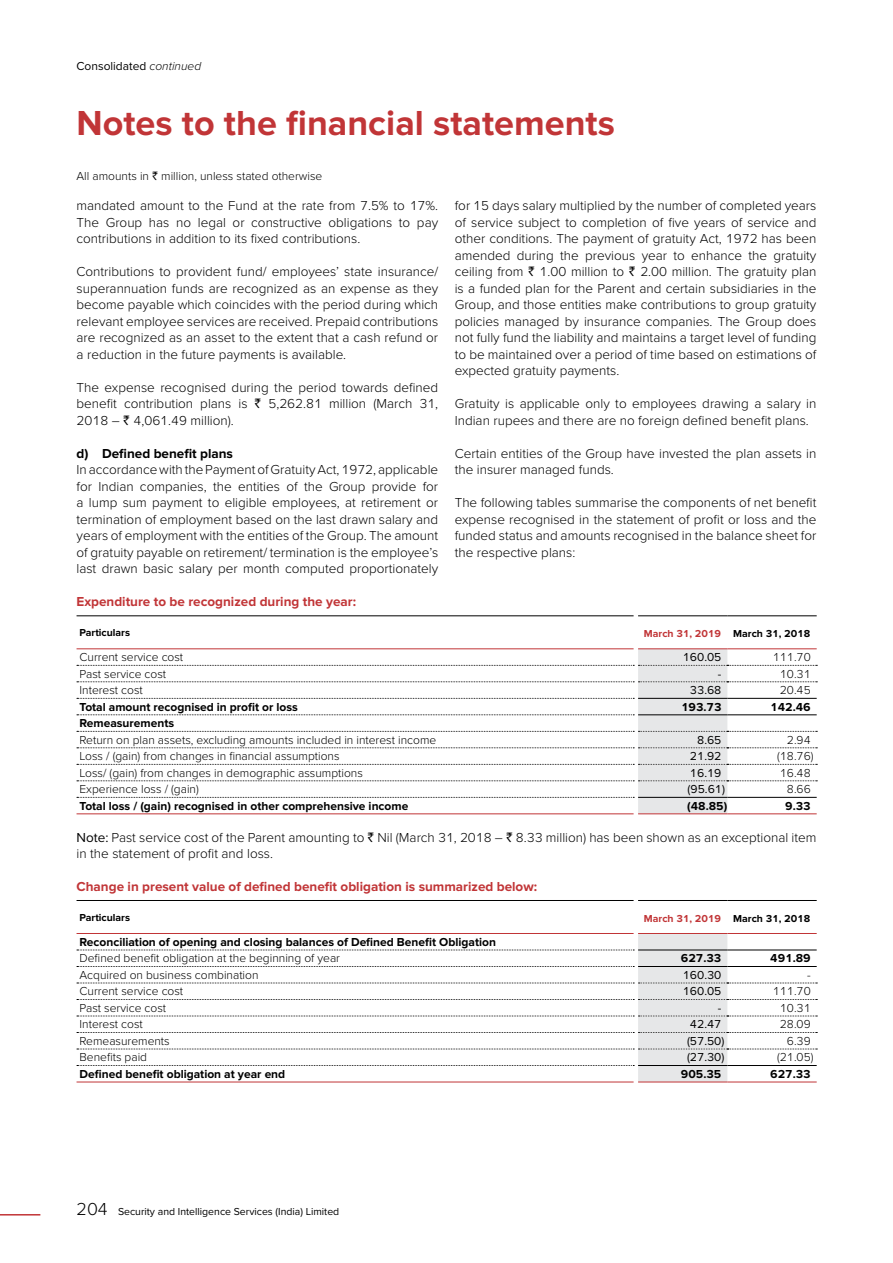
<style>
.page{position:relative;width:893px;height:1263px;background:#fff}
.page>*{position:absolute;margin:0;border:0;box-sizing:border-box;transform-origin:0 0}
.t1{font:700 36px "Proxima Nova";color:#c13537}
.t2{font:300 13.5px/16.5px "Proxima Nova";color:#000;text-align:justify}
.t3{font:700 13.5px "Proxima Nova";color:#c13537}
.t4{font:700 13.5px "Proxima Nova";color:#000}
.t5{font:300 12px "Proxima Nova";color:#000}
.t6{font:700 12px "Proxima Nova";color:#000}
.t7{font:12px "Proxima Nova";color:#000}
.t8{font:10.5px "Proxima Nova";color:#000}
.t9{font:700 10.5px "Proxima Nova";color:#c13537}
.t10{font:700 10.5px "Proxima Nova";color:#000}
.s1{font-weight:300;font-style:italic}
.s2{font-family:"Rupee";font-weight:400}
.s3{color:#000}
.s4{font-weight:400}
.s5{font-weight:300;font-size:18px}
</style>
<div class="page">
<hr style="left:0;top:1214px;width:40px;height:1px;background:#c13537">
<hr style="left:638px;top:648px;width:89px;height:1px;background:#c13537">
<hr style="left:727px;top:648px;width:90px;height:1px;background:#c13537">
<hr style="left:638px;top:615px;width:89px;height:1px;background:#000">
<hr style="left:727px;top:615px;width:90px;height:1px;background:#000">
<hr style="left:77px;top:648px;width:557px;height:1px;background:#c13537">
<hr style="left:77px;top:615px;width:557px;height:1px;background:#000">
<svg style="left:77px;top:649px;width:740px;height:164px"></svg>
<hr style="left:77px;top:813px;width:557px;height:1px;background:#c13537">
<hr style="left:638px;top:698px;width:89px;height:1px;background:#000">
<hr style="left:638px;top:714px;width:89px;height:1px;background:#000">
<hr style="left:727px;top:698px;width:90px;height:1px;background:#000">
<hr style="left:727px;top:714px;width:90px;height:1px;background:#000">
<hr style="left:638px;top:797px;width:89px;height:1px;background:#000">
<hr style="left:638px;top:813px;width:89px;height:1px;background:#c13537">
<hr style="left:727px;top:797px;width:90px;height:1px;background:#000">
<hr style="left:727px;top:813px;width:90px;height:1px;background:#c13537">
<hr style="left:638px;top:900px;width:89px;height:1px;background:#000">
<hr style="left:727px;top:900px;width:90px;height:1px;background:#000">
<hr style="left:77px;top:900px;width:557px;height:1px;background:#000">
<svg style="left:77px;top:933px;width:740px;height:149px"></svg>
<hr style="left:77px;top:1082px;width:557px;height:1px;background:#c13537">
<hr style="left:638px;top:950px;width:89px;height:1px;background:#000">
<hr style="left:638px;top:966px;width:89px;height:1px;background:#000">
<hr style="left:727px;top:950px;width:90px;height:1px;background:#000">
<hr style="left:727px;top:966px;width:90px;height:1px;background:#000">
<hr style="left:638px;top:1065px;width:89px;height:1px;background:#000">
<hr style="left:638px;top:1082px;width:89px;height:1px;background:#c13537">
<hr style="left:727px;top:1065px;width:90px;height:1px;background:#000">
<hr style="left:727px;top:1082px;width:90px;height:1px;background:#c13537">
<p class="t7" style="left:77px;top:59px;width:126px">Consolidated <span class="s1">continued</span></p>
<h1 class="t1" style="left:77px;top:102px;width:540px">Notes to the financial statements</h1>
<p class="t5" style="left:77px;top:169px;width:247px">All amounts in <span class="s2">`</span> million, unless stated otherwise</p>
<p class="t2" style="left:77px;top:198px;width:363px">mandated amount to the Fund at the rate from 7.5% to 17%.<br>The Group has no legal or constructive obligations to pay contributions in addition to its fixed contributions.</p>
<p class="t2" style="left:77px;top:264px;width:363px">Contributions to provident fund/ employees’ state insurance/ superannuation funds are recognized as an expense as they become payable which coincides with the period during which relevant employee services are received. Prepaid contributions are recognized as an asset to the extent that a cash refund or a reduction in the future payments is available.</p>
<p class="t2" style="left:77px;top:379px;width:363px">The expense recognised during the period towards defined benefit contribution plans is <span class="s2">`</span> 5,262.81 million (March 31, 2018 – <span class="s2">`</span> 4,061.49 million).</p>
<p class="t4" style="left:77px;top:446px;width:158px">d) Defined benefit plans</p>
<p class="t2" style="left:77px;top:462px;width:363px">In accordance with the Payment of Gratuity Act, 1972, applicable for Indian companies, the entities of the Group provide for a lump sum payment to eligible employees, at retirement or termination of employment based on the last drawn salary and years of employment with the entities of the Group. The amount of gratuity payable on retirement/ termination is the employee’s last drawn basic salary per month computed proportionately</p>
<p class="t2" style="left:455px;top:198px;width:363px">for 15 days salary multiplied by the number of completed years of service subject to completion of five years of service and other conditions. The payment of gratuity Act, 1972 has been amended during the previous year to enhance the gratuity ceiling from <span class="s2">`</span> 1.00 million to <span class="s2">`</span> 2.00 million. The gratuity plan is a funded plan for the Parent and certain subsidiaries in the Group, and those entities make contributions to group gratuity policies managed by insurance companies. The Group does not fully fund the liability and maintains a target level of funding to be maintained over a period of time based on estimations of expected gratuity payments.</p>
<p class="t2" style="left:455px;top:396px;width:363px">Gratuity is applicable only to employees drawing a salary in<br>Indian rupees and there are no foreign defined benefit plans.</p>
<p class="t2" style="left:455px;top:445px;width:363px">Certain entities of the Group have invested the plan assets in the insurer managed funds.</p>
<p class="t2" style="left:455px;top:495px;width:363px">The following tables summarise the components of net benefit expense recognised in the statement of profit or loss and the funded status and amounts recognised in the balance sheet for the respective plans:</p>
<p class="t3" style="left:77px;top:594px;width:281px">Expenditure to be recognized during the year:</p>
<p class="t10" style="left:80px;top:627px;width:52px">Particulars</p>
<p class="t9" style="left:644px;top:628px;width:168px">March 31, 2019 <span class="s3">March 31, 2018</span></p>
<p class="t5" style="left:80px;top:650px;width:105px">Current service cost</p>
<p class="t7" style="left:683px;top:650px;width:40px">160.05</p>
<p class="t5" style="left:773px;top:650px;width:39px">111.70</p>
<p class="t5" style="left:80px;top:667px;width:88px">Past service cost</p>
<p class="t7" style="left:718px;top:667px;width:5px">-</p>
<p class="t5" style="left:780px;top:667px;width:32px">10.31</p>
<p class="t5" style="left:80px;top:683px;width:65px">Interest cost</p>
<p class="t7" style="left:690px;top:683px;width:33px">33.68</p>
<p class="t5" style="left:780px;top:683px;width:32px">20.45</p>
<p class="t6" style="left:80px;top:700px;width:220px">Total amount recognised in profit or loss</p>
<p class="t6" style="left:681px;top:700px;width:42px">193.73</p>
<p class="t6" style="left:770px;top:700px;width:42px">142.46</p>
<p class="t6" style="left:80px;top:716px;width:96px">Remeasurements</p>
<p class="t5" style="left:80px;top:733px;width:358px">Return on plan assets, excluding amounts included in interest income</p>
<p class="t7" style="left:697px;top:733px;width:26px">8.65</p>
<p class="t5" style="left:787px;top:733px;width:25px">2.94</p>
<p class="t5" style="left:80px;top:749px;width:262px">Loss / (gain) from changes in financial assumptions</p>
<p class="t7" style="left:690px;top:749px;width:33px">21.92</p>
<p class="t5" style="left:777px;top:749px;width:38px">(18.76)</p>
<p class="t5" style="left:80px;top:766px;width:285px">Loss/ (gain) from changes in demographic assumptions</p>
<p class="t7" style="left:690px;top:766px;width:33px">16.19</p>
<p class="t5" style="left:780px;top:766px;width:32px">16.48</p>
<p class="t5" style="left:80px;top:782px;width:121px">Experience loss / (gain)</p>
<p class="t7" style="left:688px;top:782px;width:39px">(95.61)</p>
<p class="t5" style="left:787px;top:782px;width:25px">8.66</p>
<p class="t6" style="left:80px;top:799px;width:330px">Total loss / (gain) recognised in other comprehensive income</p>
<p class="t6" style="left:687px;top:799px;width:42px">(48.85)</p>
<p class="t6" style="left:785px;top:799px;width:27px">9.33</p>
<p class="t2" style="left:77px;top:829px;width:741px"><span class="s4">Note:</span> Past service cost of the Parent amounting to <span class="s2">`</span> Nil (March 31, 2018 – <span class="s2">`</span> 8.33 million) has been shown as an exceptional item in the statement of profit and loss.</p>
<p class="t3" style="left:77px;top:879px;width:462px">Change in present value of defined benefit obligation is summarized below:</p>
<p class="t10" style="left:80px;top:911px;width:52px">Particulars</p>
<p class="t9" style="left:644px;top:912px;width:168px">March 31, 2019 <span class="s3">March 31, 2018</span></p>
<p class="t6" style="left:80px;top:935px;width:418px">Reconciliation of opening and closing balances of Defined Benefit Obligation</p>
<p class="t5" style="left:80px;top:951px;width:262px">Defined benefit obligation at the beginning of year</p>
<p class="t6" style="left:681px;top:951px;width:42px">627.33</p>
<p class="t6" style="left:770px;top:951px;width:42px">491.89</p>
<p class="t5" style="left:80px;top:968px;width:181px">Acquired on business combination</p>
<p class="t7" style="left:683px;top:968px;width:40px">160.30</p>
<p class="t5" style="left:807px;top:968px;width:5px">-</p>
<p class="t5" style="left:80px;top:984px;width:105px">Current service cost</p>
<p class="t7" style="left:683px;top:984px;width:40px">160.05</p>
<p class="t5" style="left:773px;top:984px;width:39px">111.70</p>
<p class="t5" style="left:80px;top:1001px;width:88px">Past service cost</p>
<p class="t7" style="left:718px;top:1001px;width:5px">-</p>
<p class="t5" style="left:780px;top:1001px;width:32px">10.31</p>
<p class="t5" style="left:80px;top:1017px;width:65px">Interest cost</p>
<p class="t7" style="left:690px;top:1017px;width:33px">42.47</p>
<p class="t5" style="left:780px;top:1017px;width:32px">28.09</p>
<p class="t5" style="left:80px;top:1034px;width:92px">Remeasurements</p>
<p class="t7" style="left:687px;top:1034px;width:39px">(57.50)</p>
<p class="t5" style="left:787px;top:1034px;width:25px">6.39</p>
<p class="t5" style="left:80px;top:1050px;width:69px">Benefits paid</p>
<p class="t7" style="left:687px;top:1050px;width:39px">(27.30)</p>
<p class="t5" style="left:777px;top:1050px;width:38px">(21.05)</p>
<p class="t6" style="left:80px;top:1067px;width:207px">Defined benefit obligation at year end</p>
<p class="t6" style="left:681px;top:1067px;width:42px">905.35</p>
<p class="t6" style="left:770px;top:1067px;width:42px">627.33</p>
<p class="t8" style="left:77px;top:1205px;width:264px"><span class="s5">204</span> Security and Intelligence Services (India) Limited</p>
</div>
